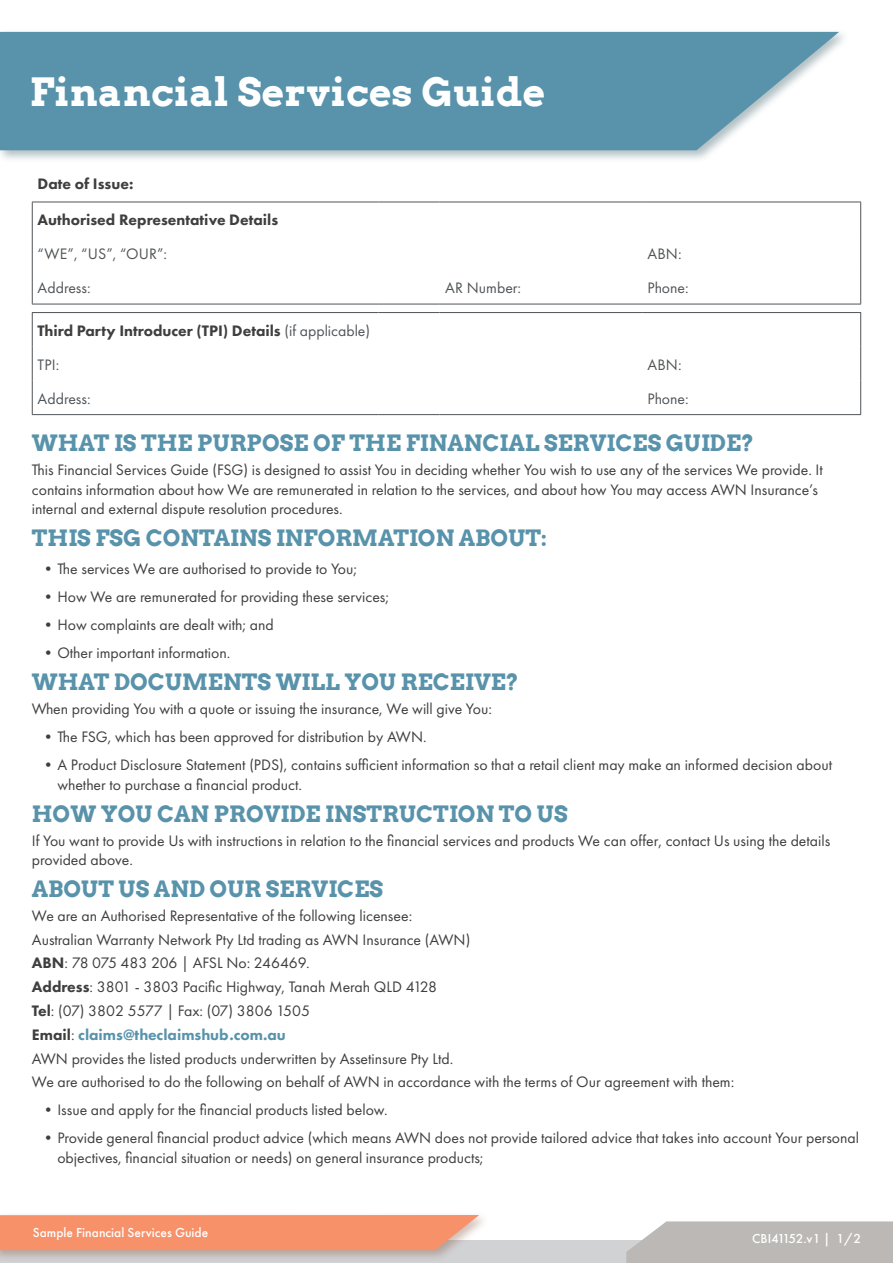
<style>
.page{position:relative;width:893px;height:1263px;background:#fff}
.page>*{position:absolute;margin:0;border:0;box-sizing:border-box;transform-origin:0 0}
.t1{font:700 39px "Arvo";letter-spacing:.01em;color:#fff}
.H2_Blue_Futura{font:700 22.5px "Arvo";color:#5893ab}
.Body_Text{font:15.75px/19.5px "Futura PT";color:#3e3e3f}
.Table_-_Field{font:800 15.75px "Futura PT";color:#3e3e3f}
.Table_-_Field-2{font:15.75px "Futura PT";color:#505457}
.Body_Text-2{font:800 15.75px "Futura PT";color:#5893ab}
.t2{font:500 13.5px "Futura PT";color:#fff}
.t3{font:500 13.5px "Futura PT";letter-spacing:-.02em;color:#fff}
.s1{font-weight:400;color:#505457}
.s2{font-weight:800}
.s3{color:#3e3e3f}
.s4{font-weight:400;color:#3e3e3f}
</style>
<div class="page">
<div style="left:0;top:28px;width:850px;height:135px;background:#214956;opacity:.35"></div>
<svg style="left:0;top:32px;width:839px;height:118px;background:#659bb1"></svg>
<div style="left:0;top:1241px;width:893px;height:22px;background:#d1d2d4"></div>
<svg style="left:626px;top:1221px;width:267px;height:42px;background:#bfbcb9"></svg>
<div style="left:0;top:1211px;width:490px;height:52px;background:#804931;opacity:.35"></div>
<svg style="left:0;top:1215px;width:479px;height:35px;background:#f4946e"></svg>
<hr style="left:32px;top:202px;width:346px;height:1px;background:#505457">
<hr style="left:32px;top:202px;width:1px;height:34px;background:#505457">
<hr style="left:378px;top:202px;width:62px;height:1px;background:#505457">
<hr style="left:440px;top:202px;width:202px;height:1px;background:#505457">
<hr style="left:642px;top:202px;width:219px;height:1px;background:#505457">
<hr style="left:860px;top:202px;width:1px;height:34px;background:#505457">
<hr style="left:32px;top:236px;width:1px;height:34px;background:#505457">
<hr style="left:860px;top:236px;width:1px;height:34px;background:#505457">
<hr style="left:32px;top:270px;width:1px;height:34px;background:#505457">
<hr style="left:860px;top:270px;width:1px;height:34px;background:#505457">
<hr style="left:32px;top:304px;width:346px;height:1px;background:#505457">
<hr style="left:378px;top:304px;width:62px;height:1px;background:#505457">
<hr style="left:440px;top:304px;width:202px;height:1px;background:#505457">
<hr style="left:642px;top:304px;width:219px;height:1px;background:#505457">
<hr style="left:32px;top:312px;width:346px;height:1px;background:#505457">
<hr style="left:32px;top:313px;width:1px;height:34px;background:#505457">
<hr style="left:378px;top:312px;width:62px;height:1px;background:#505457">
<hr style="left:440px;top:312px;width:202px;height:1px;background:#505457">
<hr style="left:642px;top:312px;width:219px;height:1px;background:#505457">
<hr style="left:860px;top:313px;width:1px;height:34px;background:#505457">
<hr style="left:32px;top:347px;width:1px;height:34px;background:#505457">
<hr style="left:860px;top:347px;width:1px;height:34px;background:#505457">
<hr style="left:32px;top:381px;width:1px;height:33px;background:#505457">
<hr style="left:860px;top:381px;width:1px;height:33px;background:#505457">
<hr style="left:32px;top:414px;width:346px;height:1px;background:#505457">
<hr style="left:378px;top:414px;width:62px;height:1px;background:#505457">
<hr style="left:440px;top:414px;width:202px;height:1px;background:#505457">
<hr style="left:642px;top:414px;width:219px;height:1px;background:#505457">
<h1 class="t1" style="left:30px;top:67px;width:517px">Financial Services Guide</h1>
<p class="Table_-_Field" style="left:38px;top:174px;width:97px">Date of Issue:</p>
<p class="Table_-_Field" style="left:38px;top:210px;width:242px">Authorised Representative Details</p>
<p class="Table_-_Field-2" style="left:38px;top:244px;width:131px">“WE”, “US”, “OUR”:</p>
<p class="Table_-_Field-2" style="left:647px;top:244px;width:36px">ABN:</p>
<p class="Table_-_Field-2" style="left:38px;top:278px;width:54px">Address:</p>
<p class="Table_-_Field-2" style="left:445px;top:278px;width:78px">AR Number:</p>
<p class="Table_-_Field-2" style="left:647px;top:278px;width:43px">Phone:</p>
<p class="Table_-_Field" style="left:38px;top:320px;width:334px">Third Party Introducer (TPI) Details <span class="s1">(if applicable)</span></p>
<p class="Table_-_Field-2" style="left:38px;top:355px;width:23px">TPI:</p>
<p class="Table_-_Field-2" style="left:647px;top:355px;width:36px">ABN:</p>
<p class="Table_-_Field-2" style="left:38px;top:389px;width:54px">Address:</p>
<p class="Table_-_Field-2" style="left:647px;top:389px;width:43px">Phone:</p>
<p class="H2_Blue_Futura" style="left:32px;top:429px;width:724px">WHAT IS THE PURPOSE OF THE FINANCIAL SERVICES GUIDE?</p>
<p class="Body_Text" style="left:32px;top:460px;width:792px">This Financial Services Guide (FSG) is designed to assist You in deciding whether You wish to use any of the services We provide. It contains information about how We are remunerated in relation to the services, and about how You may access AWN Insurance’s internal and external dispute resolution procedures.</p>
<p class="H2_Blue_Futura" style="left:32px;top:524px;width:517px">THIS FSG CONTAINS INFORMATION ABOUT:</p>
<p class="Body_Text" style="left:40px;top:559px;width:318px">•The services We are authorised to provide to You;</p>
<p class="Body_Text" style="left:40px;top:587px;width:350px">•How We are remunerated for providing these services;</p>
<p class="Body_Text" style="left:40px;top:615px;width:235px">•How complaints are dealt with; and</p>
<p class="Body_Text" style="left:40px;top:643px;width:192px">•Other important information.</p>
<p class="H2_Blue_Futura" style="left:32px;top:668px;width:489px">WHAT DOCUMENTS WILL YOU RECEIVE?</p>
<p class="Body_Text" style="left:32px;top:699px;width:462px">When providing You with a quote or issuing the insurance, We will give You:</p>
<p class="Body_Text" style="left:40px;top:727px;width:388px">•The FSG, which has been approved for distribution by AWN.</p>
<p class="Body_Text" style="left:57px;top:755px;width:776px;text-indent:-17px">•A Product Disclosure Statement (PDS), contains sufficient information so that a retail client may make an informed decision about whether to purchase a financial product.</p>
<p class="H2_Blue_Futura" style="left:32px;top:799px;width:537px">HOW YOU CAN PROVIDE INSTRUCTION TO US</p>
<p class="Body_Text" style="left:32px;top:830px;width:800px">If You want to provide Us with instructions in relation to the financial services and products We can offer, contact Us using the details provided above.</p>
<p class="H2_Blue_Futura" style="left:32px;top:875px;width:353px">ABOUT US AND OUR SERVICES</p>
<p class="Body_Text" style="left:32px;top:906px;width:382px">We are an Authorised Representative of the following licensee:</p>
<p class="Body_Text" style="left:32px;top:930px;width:440px">Australian Warranty Network Pty Ltd trading as AWN Insurance (AWN)</p>
<p class="Body_Text" style="left:32px;top:953px;width:279px"><span class="s2">ABN</span>: 78 075 483 206 | AFSL No: 246469.</p>
<p class="Body_Text" style="left:32px;top:977px;width:407px"><span class="s2">Address</span>: 3801 - 3803 Pacific Highway, Tanah Merah QLD 4128</p>
<p class="Body_Text" style="left:32px;top:1001px;width:280px"><span class="s2">Tel</span>: (07) 3802 5577 | Fax: (07) 3806 1505</p>
<p class="Body_Text-2" style="left:32px;top:1025px;width:256px"><span class="s3">Email</span><span class="s4">:</span> claims@theclaimshub.com.au</p>
<p class="Body_Text" style="left:32px;top:1048px;width:423px">AWN provides the listed products underwritten by Assetinsure Pty Ltd.</p>
<p class="Body_Text" style="left:32px;top:1072px;width:704px">We are authorised to do the following on behalf of AWN in accordance with the terms of Our agreement with them:</p>
<p class="Body_Text" style="left:40px;top:1100px;width:349px">•Issue and apply for the financial products listed below.</p>
<p class="Body_Text" style="left:57px;top:1128px;width:803px;text-indent:-17px">•Provide general financial product advice (which means AWN does not provide tailored advice that takes into account Your personal objectives, financial situation or needs) on general insurance products;</p>
<p class="t2" style="left:33px;top:1224px;width:177px">Sample Financial Services Guide</p>
<p class="t3" style="left:752px;top:1230px;width:110px">CBI41152.v1 | 1/2</p>
<p class="t2" style="left:33px;top:1224px;width:232px">Inclusive Mechanical Breakdown Insurance</p>
<p class="t2" style="left:707px;top:1230px;width:97px">aus.awn.ll.mbi.inc</p>
<p class="t2" style="left:853px;top:1230px;width:9px">1</p>
</div>
